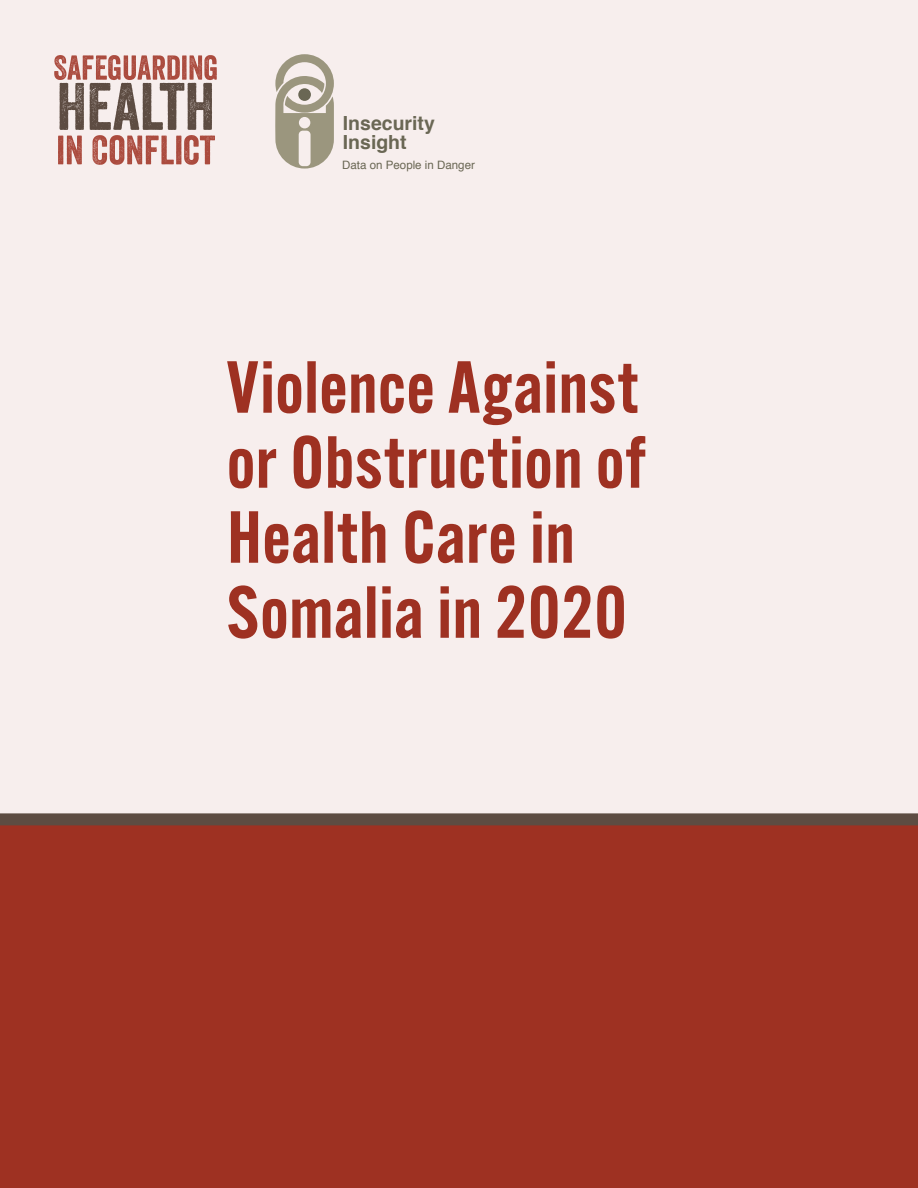
<style>
.page{position:relative;width:918px;height:1188px;background:#f7eeed}
.page>*{position:absolute;margin:0;border:0;box-sizing:border-box;transform-origin:0 0}
.t1{font:600 72px/75px "Alternate Gothic ATF";letter-spacing:.01em;color:#9e3122}
.t2{font:700 19.5px/18.3px "Helvetica";color:#6a6754}
.t3{font:11.55px "Helvetica";color:#6a6754}
</style>
<div class="page">
<div style="left:0;top:824px;width:918px;height:364px;background:#9e3122"></div>
<div style="left:0;top:813px;width:918px;height:12px;background:#5d4c42"></div>
<svg style="left:54px;top:55px;width:163px;height:110px"></svg>
<svg style="left:275px;top:54px;width:59px;height:115px"></svg>
<p class="t2" style="left:343px;top:115px;width:93px">Insecurity<br>Insight</p>
<p class="t3" style="left:342px;top:156px;width:134px">Data on People in Danger</p>
<p class="t1" style="left:227px;top:349px;width:420px">Violence Against or Obstruction of<br>Health Care in<br>Somalia in 2020</p>
</div>
